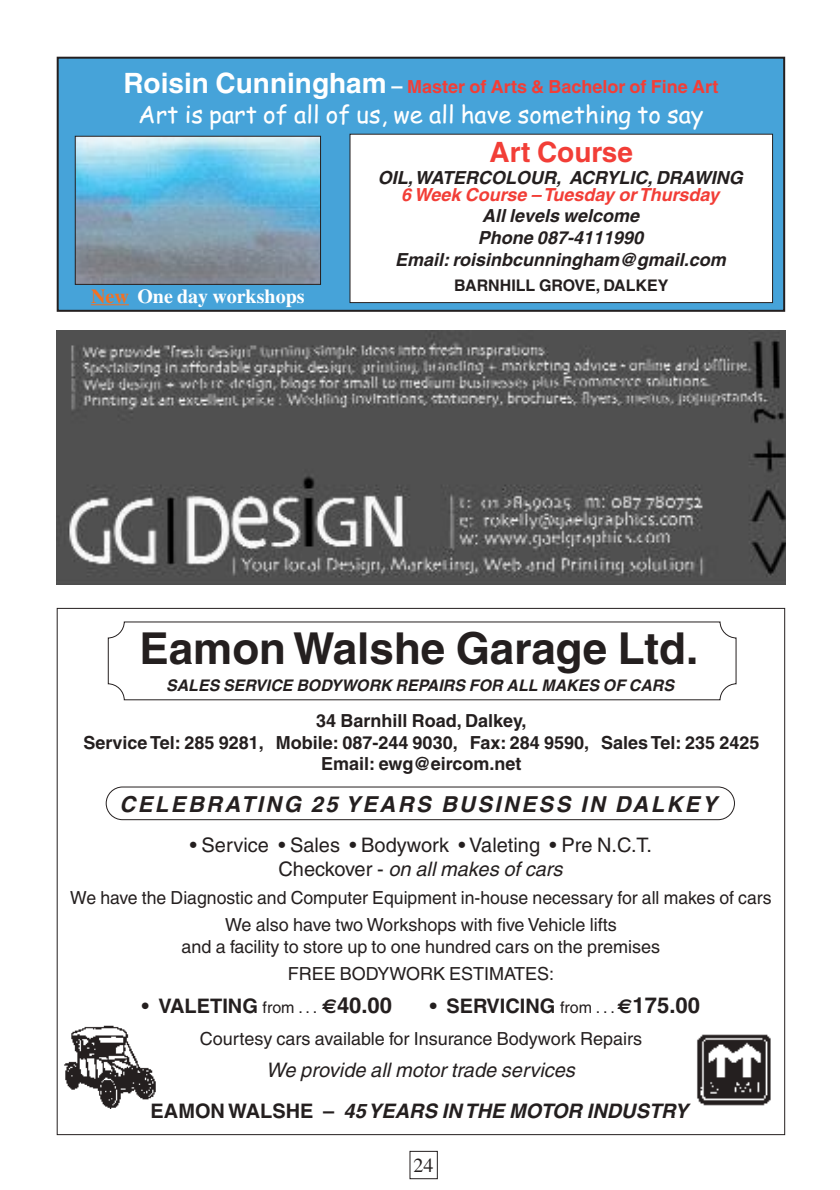
<style>
.page{position:relative;width:840px;height:1190px;background:#fff}
.page>*{position:absolute;margin:0;border:0;box-sizing:border-box;transform-origin:0 0}
.t1{font:700 44px "Helvetica";color:#241f1f}
.t2{font:700 28px "Helvetica";color:#f23e37}
.t3{font:24px "Comic Sans MS";color:#fff}
.t4{font:italic 700 22px "Helvetica";letter-spacing:.11em;color:#241f1f}
.t5{font:20px/24px "Helvetica";color:#241f1f;text-align:center}
.t6{font:700 20px "Helvetica";color:#241f1f}
.t7{font:italic 700 20px "Helvetica";color:#241f1f}
.t8{font:italic 20px "Helvetica";color:#241f1f}
.t9{font:700 20px "Times";color:#fff}
.t10{font:20px "Times";color:#241f1f}
.t11{font:18px/27.2px "Helvetica";color:#241f1f;text-align:center}
.t12{font:700 18px/21.6px "Helvetica";color:#241f1f;text-align:center}
.t13{font:italic 700 18px/21.6px "Helvetica";color:#241f1f;text-align:center}
.t14{font:700 18px "Helvetica";color:#f23e37}
.t15{font:italic 700 18px "Helvetica";color:#f23e37}
.t16{font:italic 700 16px "Helvetica";color:#241f1f}
.t17{font:700 16px "Helvetica";color:#241f1f}
.s1{font-size:28px;color:#fff}
.s2{font-size:20px;color:#fff}
.s3{color:#f67020}
.s4{font-style:italic}
.s5{font-weight:400;font-size:16px}
.s6{font-family:"Euro Sans"}
.s7{font-size:22px}
.s8{font-style:normal}
</style>
<div class="page">
<svg style="left:56px;top:607px;width:730px;height:573px"></svg>
<div style="left:108px;top:621px;width:629px;height:79px;border:2px solid #241f1f;border-radius:16px"></div>
<img style="left:695px;top:1032px;width:85px;height:75px">
<img style="left:56px;top:1022px;width:100px;height:86px">
<div style="left:106px;top:787px;width:629px;height:33px;border:2px solid #241f1f;border-radius:17px"></div>
<div style="left:58px;top:58px;width:726px;height:253px;background:#46a3d9"></div>
<div style="left:57px;top:57px;width:728px;height:255px;border:2px solid #241f1f"></div>
<div style="left:350px;top:134px;width:423px;height:169px;background:#fff"></div>
<div style="left:350px;top:134px;width:423px;height:169px;border:1px solid #241f1f"></div>
<img style="left:77px;top:138px;width:242px;height:145px">
<div style="left:75px;top:136px;width:246px;height:149px;border:1px solid #241f1f"></div>
<img style="left:57px;top:331px;width:728px;height:253px">
<hr style="left:91px;top:304px;width:38px;height:1px;background:#f67020">
<p class="t14" style="left:123px;top:81px;width:597px"><span class="s1">Roisin Cunningham</span> <span class="s2">–</span> Master of Arts &amp; Bachelor of Fine Art</p>
<h3 class="t3" style="left:138px;top:105px;width:567px">Art is part of all of us, we all have something to say</h3>
<p class="t9" style="left:91px;top:289px;width:215px"><span class="s3">New</span> One day workshops</p>
<h2 class="t2" style="left:489px;top:142px;width:145px">Art Course</h2>
<p class="t13" style="left:378px;top:169px;width:366px">OIL,WATERCOLOUR, ACRYLIC, DRAWING</p>
<p class="t15" style="left:401px;top:188px;width:319px">6 Week Course – Tuesday or Thursday</p>
<p class="t13" style="left:395px;top:207px;width:332px">All levels welcome<br>Phone 087-4111990<br>Email: roisinbcunningham@gmail.com</p>
<p class="t17" style="left:454px;top:280px;width:216px">BARNHILL GROVE, DALKEY</p>
<h1 class="t1" style="left:140px;top:632px;width:560px">Eamon Walshe Garage Ltd.</h1>
<p class="t16" style="left:166px;top:680px;width:510px">SALES SERVICE BODYWORK REPAIRS FOR ALL MAKES OF CARS</p>
<p class="t12" style="left:83px;top:712px;width:678px">34 Barnhill Road, Dalkey,<br>Service Tel: 285 9281, Mobile: 087-244 9030, Fax: 284 9590, Sales Tel: 235 2425<br>Email: ewg@eircom.net</p>
<p class="t4" style="left:120px;top:796px;width:599px">CELEBRATING 25 YEARS BUSINESS IN DALKEY</p>
<p class="t5" style="left:190px;top:835px;width:464px">• Service • Sales • Bodywork • Valeting • Pre N.C.T.<br>Checkover - <span class="s4">on all makes of cars</span></p>
<p class="t11" style="left:70px;top:886px;width:703px">We have the Diagnostic and Computer Equipment in-house necessary for all makes of cars<br>We also have two Workshops with five Vehicle lifts</p>
<p class="t11" style="left:182px;top:935px;width:480px">and a facility to store up to one hundred cars on the premises<br>FREE BODYWORK ESTIMATES:</p>
<p class="t6" style="left:142px;top:999px;width:252px">• VALETING <span class="s5">from . . .</span> <span class="s6">€</span><span class="s7">40.00</span></p>
<p class="t6" style="left:430px;top:999px;width:272px">• SERVICING <span class="s5">from . . .</span> <span class="s6">€</span><span class="s7">175.00</span></p>
<p class="t11" style="left:200px;top:1027px;width:444px">Courtesy cars available for Insurance Bodywork Repairs</p>
<p class="t8" style="left:266px;top:1063px;width:310px">We provide all motor trade services</p>
<p class="t7" style="left:151px;top:1104px;width:539px"><span class="s8">EAMON WALSHE –</span> 45 YEARS IN THE MOTOR INDUSTRY</p>
<p class="t10" style="left:414px;top:1158px;width:21px">24</p>
</div>
